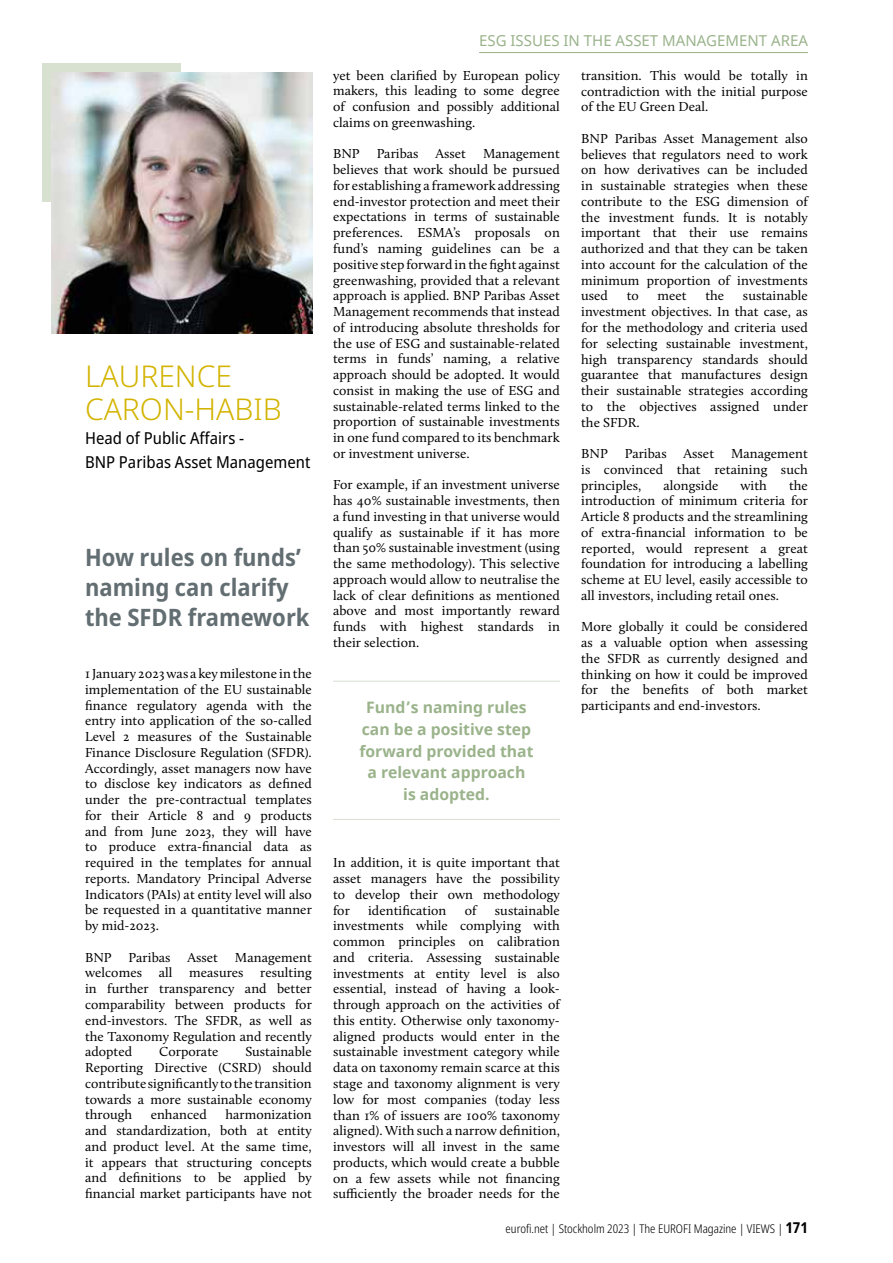
<style>
.page{position:relative;width:893px;height:1263px;background:#fff}
.page>*{position:absolute;margin:0;border:0;box-sizing:border-box;transform-origin:0 0}
.t1{font:300 30px/33px "Noto Sans";color:#d3b400}
.t2{font:700 semi-condensed 24px/30px "Noto Sans";color:#636e73}
.t3{font:semi-condensed 16.5px/24px "Noto Sans";color:#000}
.t4{font:700 15.75px/21.6px "Noto Sans";color:#9ab38b;text-align:center}
.t5{font:15px "Noto Sans";color:#9ab38b}
.t6{font:13.5px/15.8px "Calluna";letter-spacing:.005em;color:#000;text-align:justify}
.t7{font:300 condensed 12px "Noto Sans";color:#000}
.s1{font-weight:700;font-size:15px}
</style>
<div class="page">
<hr style="left:479px;top:52px;width:329px;height:1px;background:#9ab38b">
<div style="left:43px;top:64px;width:138px;height:138px;background:#d8e0d0"></div>
<img style="left:51px;top:72px;width:262px;height:262px">
<hr style="left:333px;top:681px;width:227px;height:1px;background:#d8e0d0">
<hr style="left:333px;top:819px;width:227px;height:1px;background:#d8e0d0">
<h1 class="t1" style="left:85px;top:360px;width:198px">LAURENCE<br>CARON-HABIB</h1>
<p class="t3" style="left:85px;top:427px;width:227px">Head of Public Affairs -<br>BNP Paribas Asset Management</p>
<h2 class="t2" style="left:85px;top:543px;width:226px">How rules on funds’ naming can clarify the SFDR framework</h2>
<p class="t6" style="left:85px;top:666px;width:228px">1 January 2023 was a key milestone in the implementation of the EU sustainable finance regulatory agenda with the entry into application of the so-called Level 2 measures of the Sustainable Finance Disclosure Regulation (SFDR).<br>Accordingly, asset managers now have to disclose key indicators as defined under the pre-contractual templates for their Article 8 and 9 products and from June 2023, they will have to produce extra-financial data as required in the templates for annual reports. Mandatory Principal Adverse Indicators (PAIs) at entity level will also be requested in a quantitative manner by mid-2023.</p>
<p class="t6" style="left:85px;top:949px;width:28px">BNP</p>
<p class="t6" style="left:129px;top:949px;width:43px">Paribas</p>
<p class="t6" style="left:188px;top:949px;width:32px">Asset</p>
<p class="t6" style="left:85px;top:949px;width:228px;text-indent:150px">Management welcomes all measures resulting in further transparency and better comparability between products for end-investors. The SFDR, as well as the Taxonomy Regulation and recently adopted</p>
<p class="t6" style="left:85px;top:1044px;width:228px;text-indent:160px">Sustainable Reporting Directive (CSRD) should contribute significantly to the transition towards a more sustainable economy through</p>
<p class="t6" style="left:159px;top:1044px;width:61px">Corporate</p>
<p class="t6" style="left:85px;top:1107px;width:228px;text-indent:140px">harmonization and standardization, both at entity and product level. At the same time, it appears that structuring concepts and definitions to be applied by financial market participants have not</p>
<p class="t6" style="left:151px;top:1107px;width:58px">enhanced</p>
<p class="t5" style="left:479px;top:30px;width:330px">ESG ISSUES IN THE ASSET MANAGEMENT AREA</p>
<p class="t6" style="left:333px;top:67px;width:228px">yet been clarified by European policy makers, this leading to some degree of confusion and possibly additional claims on greenwashing.</p>
<p class="t6" style="left:333px;top:146px;width:28px">BNP</p>
<p class="t6" style="left:377px;top:146px;width:43px">Paribas</p>
<p class="t6" style="left:436px;top:146px;width:32px">Asset</p>
<p class="t6" style="left:333px;top:146px;width:228px;text-indent:150px">Management believes that work should be pursued for establishing a framework addressing end-investor protection and meet their expectations in terms of sustainable preferences. ESMA’s proposals on fund’s naming guidelines can be a positive step forward in the fight against greenwashing, provided that a relevant approach is applied. BNP Paribas Asset Management recommends that instead of introducing absolute thresholds for the use of ESG and sustainable-related terms in funds’ naming, a relative approach should be adopted. It would consist in making the use of ESG and sustainable-related terms linked to the proportion of sustainable investments in one fund compared to its benchmark or investment universe.</p>
<p class="t6" style="left:333px;top:477px;width:228px">For example, if an investment universe has 40% sustainable investments, then a fund investing in that universe would qualify as sustainable if it has more than 50% sustainable investment (using the same methodology). This selective approach would allow to neutralise the lack of clear definitions as mentioned above and most importantly reward funds with highest standards in their selection.</p>
<p class="t6" style="left:581px;top:67px;width:228px">transition. This would be totally in contradiction with the initial purpose of the EU Green Deal.</p>
<p class="t6" style="left:581px;top:130px;width:228px">BNP Paribas Asset Management also believes that regulators need to work on how derivatives can be included in sustainable strategies when these contribute to the ESG dimension of the investment funds. It is notably important that their use remains authorized and that they can be taken into account for the calculation of the minimum proportion of investments used</p>
<p class="t6" style="left:581px;top:288px;width:228px;text-indent:162px">sustainable investment objectives. In that case, as for the methodology and criteria used for selecting sustainable investment, high transparency standards should guarantee that manufactures design their sustainable strategies according to the objectives assigned under the SFDR.</p>
<p class="t6" style="left:581px;top:445px;width:28px">BNP</p>
<p class="t6" style="left:625px;top:445px;width:43px">Paribas</p>
<p class="t6" style="left:684px;top:445px;width:32px">Asset</p>
<p class="t6" style="left:627px;top:288px;width:14px">to</p>
<p class="t6" style="left:657px;top:288px;width:31px">meet</p>
<p class="t6" style="left:705px;top:288px;width:20px">the</p>
<p class="t6" style="left:581px;top:445px;width:228px;text-indent:150px">Management is convinced that retaining such principles,</p>
<p class="t6" style="left:581px;top:477px;width:228px;text-indent:208px">the introduction of minimum criteria for Article 8 products and the streamlining of extra-financial information to be reported, would represent a great foundation for introducing a labelling scheme at EU level, easily accessible to all investors, including retail ones.</p>
<p class="t6" style="left:581px;top:619px;width:228px">More globally it could be considered as a valuable option when assessing the SFDR as currently designed and thinking on how it could be improved for the benefits of both market</p>
<p class="t6" style="left:663px;top:477px;width:57px">alongside</p>
<p class="t6" style="left:740px;top:477px;width:28px">with</p>
<p class="t4" style="left:366px;top:697px;width:162px">Fund’s naming rules</p>
<p class="t6" style="left:581px;top:698px;width:181px">participants and end-investors.</p>
<p class="t4" style="left:359px;top:719px;width:176px">can be a positive step forward provided that a relevant approach is adopted.</p>
<p class="t6" style="left:333px;top:855px;width:228px">In addition, it is quite important that asset managers have the possibility to develop their own methodology for</p>
<p class="t6" style="left:333px;top:902px;width:228px;text-indent:162px">sustainable investments while complying with common principles on calibration and criteria. Assessing sustainable investments at entity level is also essential, instead of having a look&shy;through approach on the activities of this entity. Otherwise only taxonomy&shy;aligned products would enter in the sustainable investment category while data on taxonomy remain scarce at this stage and taxonomy alignment is very low for most companies (today less than 1% of issuers are 100% taxonomy aligned). With such a narrow definition, investors will all invest in the same products, which would create a bubble on a few assets while not financing sufficiently the broader needs for the</p>
<p class="t6" style="left:368px;top:902px;width:80px">identification</p>
<p class="t6" style="left:465px;top:902px;width:13px">of</p>
<p class="t7" style="left:506px;top:1220px;width:304px">eurofi.net | Stockholm 2023 | The EUROFI Magazine | VIEWS | <span class="s1">171</span></p>
</div>
